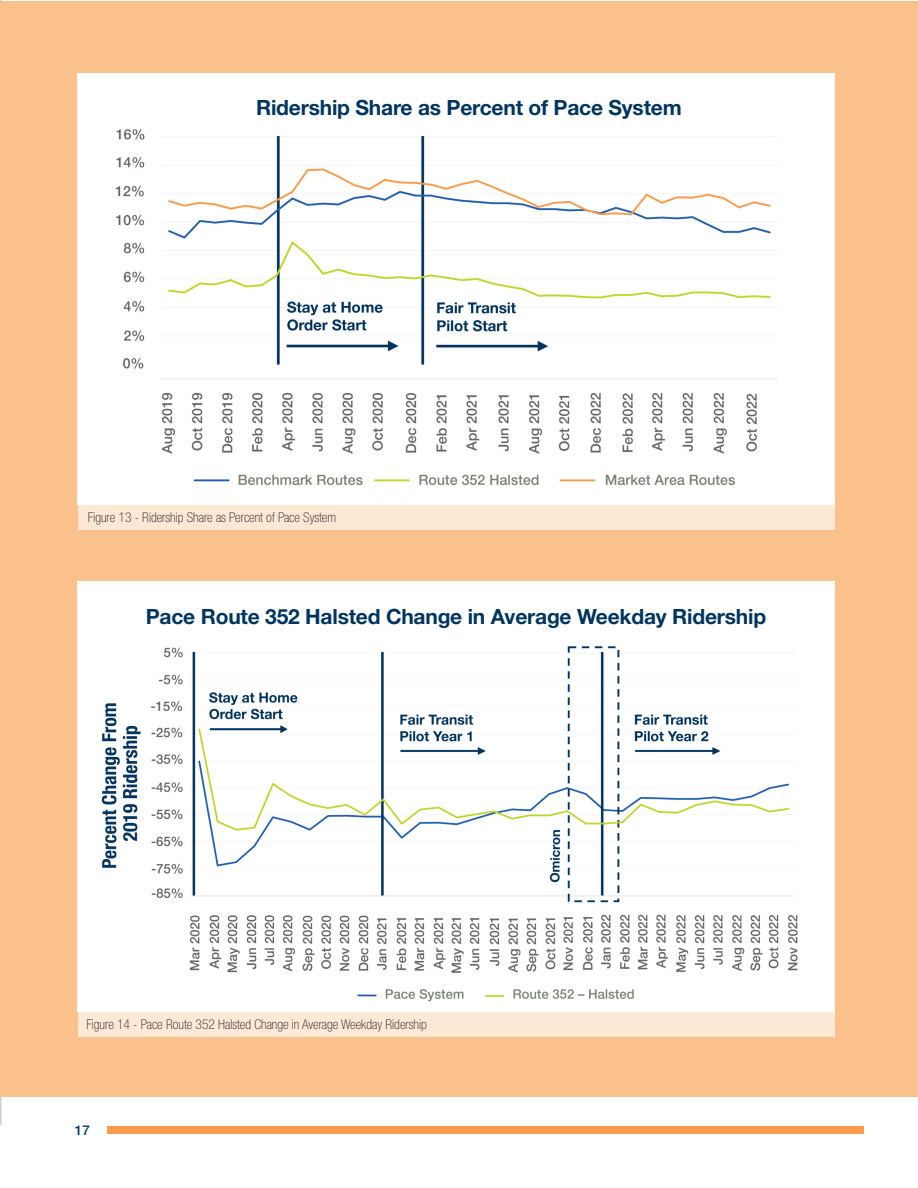
<style>
.page{position:relative;width:918px;height:1188px;background:#fff}
.page>*{position:absolute;margin:0;border:0;box-sizing:border-box;transform-origin:0 0}
.t1{font:700 21px "Helvetica Neue LT Pro";letter-spacing:-.01em;color:#003560}
.Black_captions{font:100 condensed 13.5px "Helvetica Neue LT Std";color:#231f20}
.t2{font:500 13.5px "Helvetica Neue LT Pro";color:#003560}
</style>
<div class="page">
<div style="left:107px;top:1126px;width:757px;height:8px;background:#f89c4c"></div>
<hr style="left:0;top:0;width:2px;height:1125px;background:#040503">
<div style="left:0;top:1px;width:918px;height:1096px;background:#fbc18d"></div>
<img style="left:78px;top:128px;width:756px;height:377px">
<div style="left:78px;top:505px;width:756px;height:25px;background:#fde8d5"></div>
<img style="left:78px;top:642px;width:756px;height:370px">
<div style="left:78px;top:1012px;width:756px;height:25px;background:#fde9d6"></div>
<div style="left:78px;top:73px;width:756px;height:55px;background:#fff"></div>
<div style="left:78px;top:582px;width:756px;height:60px;background:#fff"></div>
<h3 class="t1" style="left:256px;top:95px;width:427px">Ridership Share as Percent of Pace System</h3>
<p class="Black_captions" style="left:88px;top:510px;width:250px">Figure 13 - Ridership Share as Percent of Pace System</p>
<h3 class="t1" style="left:146px;top:603px;width:622px">Pace Route 352 Halsted Change in Average Weekday Ridership</h3>
<p class="Black_captions" style="left:86px;top:1017px;width:342px">Figure 14 - Pace Route 352 Halsted Change in Average Weekday Ridership</p>
<p class="t2" style="left:75px;top:1122px;width:17px">17</p>
</div>
